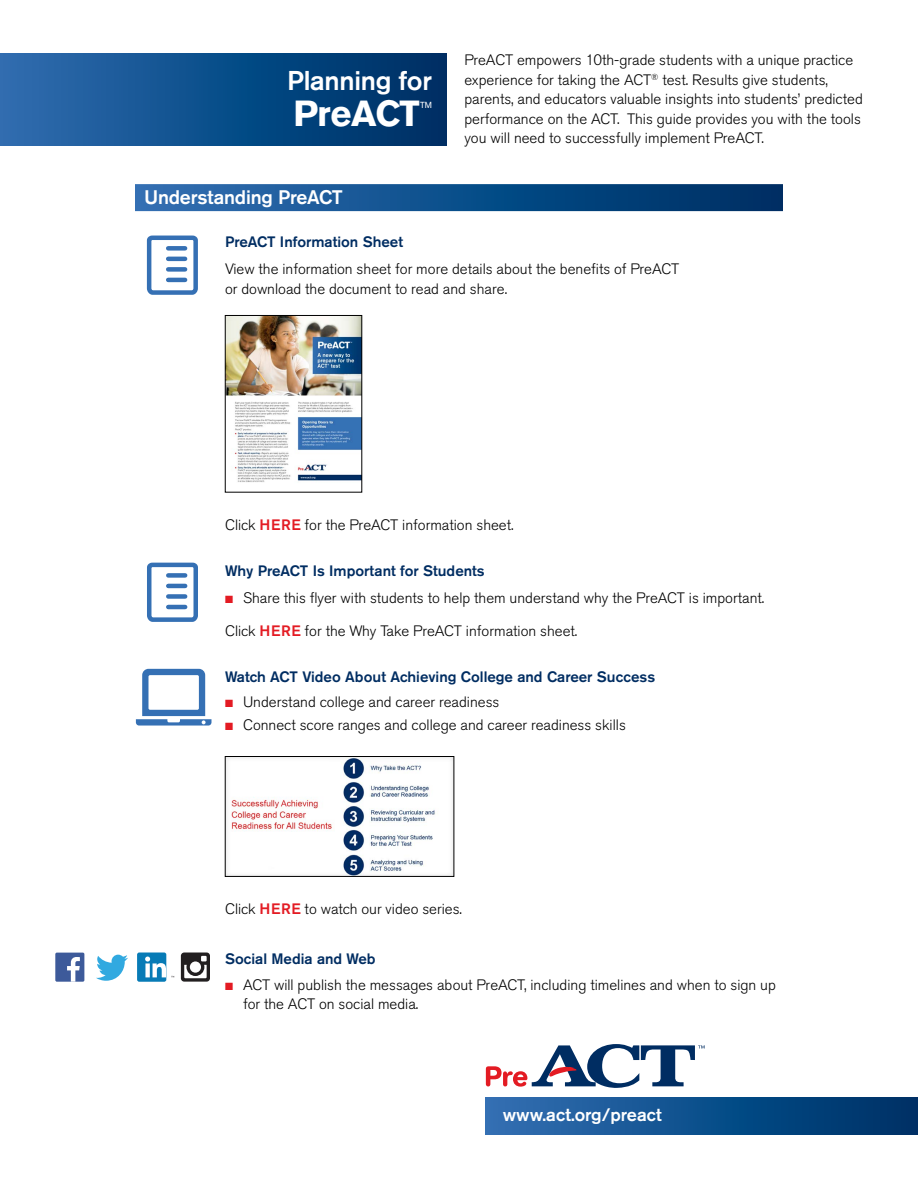
<style>
.page{position:relative;width:918px;height:1188px;background:#fff}
.page>*{position:absolute;margin:0;border:0;box-sizing:border-box;transform-origin:0 0}
.Head{font:700 36px "Akzidenz Grotesk Std";letter-spacing:-.03em;color:#fff}
.Head-2{font:500 27px "Akzidenz Grotesk Std";letter-spacing:-.01em;color:#fff}
.Subhead{font:500 19.5px "Akzidenz Grotesk Std";letter-spacing:-.01em;color:#fff}
.t1{font:500 18px "Akzidenz Grotesk Std";color:#fff}
.text{font:300 15px/19.5px "Akzidenz Grotesk Std";color:#000}
.text-2{font:500 15px "Akzidenz Grotesk Std";color:#002d62}
.Head-3{font:8.7px "Akzidenz Grotesk Std";color:#fff}
.s1{font-weight:500;color:#e31b23}
.s2{color:#e31b23}
</style>
<div class="page">
<div style="left:135px;top:184px;width:648px;height:27px;background:linear-gradient(to right,#2e6fb3,#002e62)"></div>
<img style="left:227px;top:317px;width:133px;height:165px">
<div style="left:225px;top:315px;width:137px;height:177px;border:1px solid #000"></div>
<img style="left:227px;top:758px;width:225px;height:117px">
<div style="left:225px;top:756px;width:229px;height:121px;border:1px solid #000"></div>
<svg style="left:146px;top:235px;width:52px;height:60px"></svg>
<svg style="left:147px;top:562px;width:51px;height:60px"></svg>
<svg style="left:136px;top:669px;width:76px;height:57px"></svg>
<svg style="left:96px;top:955px;width:32px;height:26px"></svg>
<div style="left:137px;top:953px;width:29px;height:29px;background:#077bb6;border-radius:2px"></div>
<svg style="left:145px;top:957px;width:29px;height:20px"></svg>
<svg style="left:181px;top:953px;width:29px;height:29px"></svg>
<div style="left:55px;top:953px;width:29px;height:29px;background:#3d5a9a;border-radius:2px"></div>
<svg style="left:67px;top:957px;width:13px;height:25px"></svg>
<div style="left:0;top:54px;width:446px;height:92px;background:linear-gradient(to right,#2b6db0,#002e63)"></div>
<div style="left:486px;top:1097px;width:432px;height:37px;background:linear-gradient(to right,#2f6fb3,#003065)"></div>
<svg style="left:486px;top:1044px;width:219px;height:44px"></svg>
<p class="Head-2" style="left:287px;top:64px;width:146px">Planning for</p>
<p class="Head" style="left:294px;top:93px;width:128px">PreACT</p>
<p class="Head-3" style="left:420px;top:100px;width:13px">TM</p>
<p class="text" style="left:464px;top:51px;width:400px">PreACT empowers 10th-grade students with a unique practice experience for taking the ACT<sup>®</sup> test. Results give students, parents, and educators valuable insights into students’ predicted performance on the ACT. This guide provides you with the tools you will need to successfully implement PreACT.</p>
<p class="Subhead" style="left:144px;top:185px;width:200px">Understanding PreACT</p>
<p class="text-2" style="left:225px;top:233px;width:180px">PreACT Information Sheet</p>
<p class="text" style="left:225px;top:259px;width:456px">View the information sheet for more details about the benefits of PreACT or download the document to read and share.</p>
<p class="text" style="left:225px;top:515px;width:290px">Click <span class="s1">HERE</span> for the PreACT information sheet.</p>
<p class="text-2" style="left:225px;top:562px;width:261px">Why PreACT Is Important for Students</p>
<p class="text" style="left:225px;top:588px;width:541px"><span class="s2">■</span> Share this flyer with students to help them understand why the PreACT is important.</p>
<p class="text" style="left:225px;top:621px;width:354px">Click <span class="s1">HERE</span> for the Why Take PreACT information sheet.</p>
<p class="text-2" style="left:225px;top:668px;width:432px">Watch ACT Video About Achieving College and Career Success</p>
<p class="text" style="left:225px;top:692px;width:276px"><span class="s2">■</span> Understand college and career readiness</p>
<p class="text" style="left:225px;top:716px;width:402px"><span class="s2">■</span> Connect score ranges and college and career readiness skills</p>
<p class="text" style="left:225px;top:900px;width:239px">Click <span class="s1">HERE</span> to watch our video series.</p>
<p class="text-2" style="left:225px;top:949px;width:152px">Social Media and Web</p>
<p class="text" style="left:243px;top:976px;width:534px;line-height:18.8px;text-indent:-18px"><span class="s2">■</span> ACT will publish the messages about PreACT, including timelines and when to sign up for the ACT on social media.</p>
<p class="t1" style="left:503px;top:1104px;width:160px">www.act.org/preact</p>
</div>
